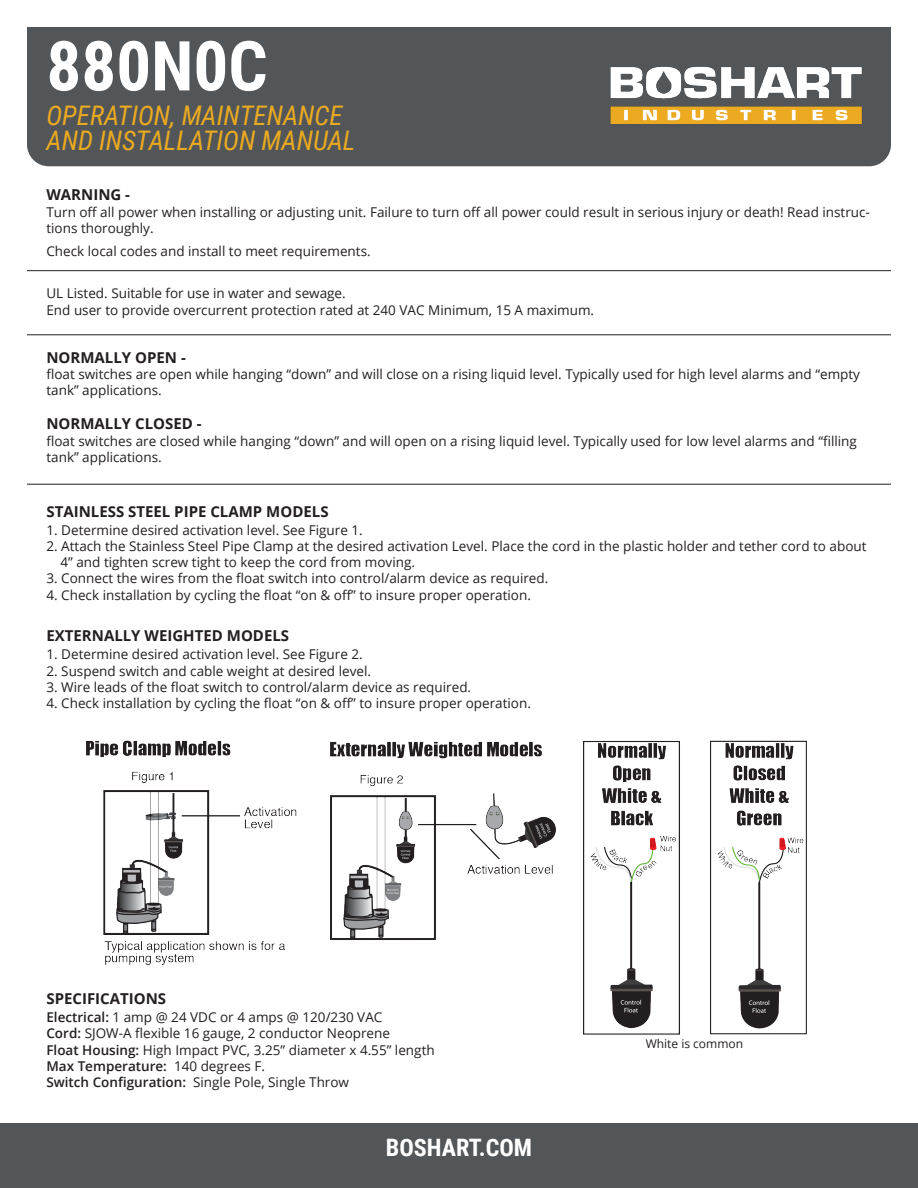
<style>
.page{position:relative;width:918px;height:1188px;background:#fff}
.page>*{position:absolute;margin:0;border:0;box-sizing:border-box;transform-origin:0 0}
.t1{font:700 69px "Roboto Condensed";color:#fff}
.t2{font:italic 27px/25.5px "Roboto Condensed";color:#eaaa20}
.t3{font:700 24px "Roboto Condensed";color:#fff}
.t4{font:700 15px "Open Sans";color:#231f20}
.t5{font:13.5px/16.2px "Open Sans";color:#231f20}
.t6{font:600 13.5px "Open Sans";color:#231f20}
.t7{font:12px "Open Sans";color:#231f20}
.s1{font-weight:600}
.s2{font-weight:400}
</style>
<div class="page">
<div style="left:27px;top:27px;width:864px;height:139px;background:#535659"></div>
<img style="left:599px;top:62px;width:275px;height:69px">
<div style="left:0;top:1123px;width:918px;height:65px;background:#535659"></div>
<hr style="left:27px;top:270px;width:864px;height:1px;background:#231f20">
<hr style="left:27px;top:335px;width:864px;height:1px;background:#231f20">
<hr style="left:27px;top:484px;width:864px;height:1px;background:#231f20">
<img style="left:86px;top:740px;width:721px;height:295px">
<div style="left:47px;top:974px;width:500px;height:91px;background:#fff"></div>
<p class="t1" style="left:46px;top:18px;width:223px">880N0C</p>
<p class="t2" style="left:46px;top:102px;width:311px">OPERATION, MAINTENANCE<br>AND INSTALLATION MANUAL</p>
<p class="t4" style="left:46px;top:184px;width:85px">WARNING -</p>
<p class="t5" style="left:46px;top:203px;width:825px">Turn off all power when installing or adjusting unit. Failure to turn off all power could result in serious injury or death! Read instruc&shy;tions thoroughly.</p>
<p class="t5" style="left:46px;top:243px;width:326px">Check local codes and install to meet requirements.</p>
<p class="t5" style="left:46px;top:285px;width:301px">UL Listed. Suitable for use in water and sewage.</p>
<p class="t5" style="left:46px;top:301px;width:549px">End user to provide overcurrent protection rated at 240 VAC Minimum, 15 A maximum.</p>
<p class="t4" style="left:46px;top:347px;width:141px">NORMALLY OPEN -</p>
<p class="t5" style="left:46px;top:366px;width:815px">float switches are open while hanging “down” and will close on a rising liquid level. Typically used for high level alarms and “empty tank” applications.</p>
<p class="t4" style="left:46px;top:413px;width:157px">NORMALLY CLOSED -</p>
<p class="t5" style="left:46px;top:432px;width:812px">float switches are closed while hanging “down” and will open on a rising liquid level. Typically used for low level alarms and “filling tank” applications.</p>
<p class="t4" style="left:46px;top:501px;width:284px">STAINLESS STEEL PIPE CLAMP MODELS</p>
<p class="t5" style="left:46px;top:521px;width:318px">1. Determine desired activation level. See Figure 1.</p>
<p class="t5" style="left:60px;top:538px;width:808px;text-indent:-14px">2. Attach the Stainless Steel Pipe Clamp at the desired activation Level. Place the cord in the plastic holder and tether cord to about<br>4” and tighten screw tight to keep the cord from moving.</p>
<p class="t5" style="left:46px;top:570px;width:503px">3. Connect the wires from the float switch into control/alarm device as required.</p>
<p class="t5" style="left:46px;top:586px;width:486px">4. Check installation by cycling the float “on &amp; off” to insure proper operation.</p>
<p class="t4" style="left:46px;top:625px;width:244px">EXTERNALLY WEIGHTED MODELS</p>
<p class="t5" style="left:46px;top:646px;width:318px">1. Determine desired activation level. See Figure 2.</p>
<p class="t5" style="left:46px;top:662px;width:326px">2. Suspend switch and cable weight at desired level.</p>
<p class="t5" style="left:46px;top:678px;width:426px">3. Wire leads of the float switch to control/alarm device as required.</p>
<p class="t5" style="left:46px;top:695px;width:486px">4. Check installation by cycling the float “on &amp; off” to insure proper operation.</p>
<p class="t4" style="left:46px;top:988px;width:121px">SPECIFICATIONS</p>
<p class="t5" style="left:46px;top:1009px;width:337px"><span class="s1">Electrical:</span> 1 amp @ 24 VDC or 4 amps @ 120/230 VAC</p>
<p class="t5" style="left:46px;top:1025px;width:345px"><span class="s1">Cord:</span> SJOW-A flexible 16 gauge, 2 conductor Neoprene</p>
<p class="t5" style="left:46px;top:1041px;width:390px"><span class="s1">Float Housing:</span> High Impact PVC, 3.25” diameter x 4.55” length</p>
<p class="t6" style="left:46px;top:1057px;width:220px">Max Temperature: <span class="s2">140 degrees F.</span></p>
<p class="t5" style="left:46px;top:1074px;width:304px"><span class="s1">Switch Configuration:</span> Single Pole, Single Throw</p>
<p class="t3" style="left:386px;top:1131px;width:148px">BOSHART.COM</p>
<p class="t7" style="left:646px;top:1035px;width:99px">White is common</p>
</div>
